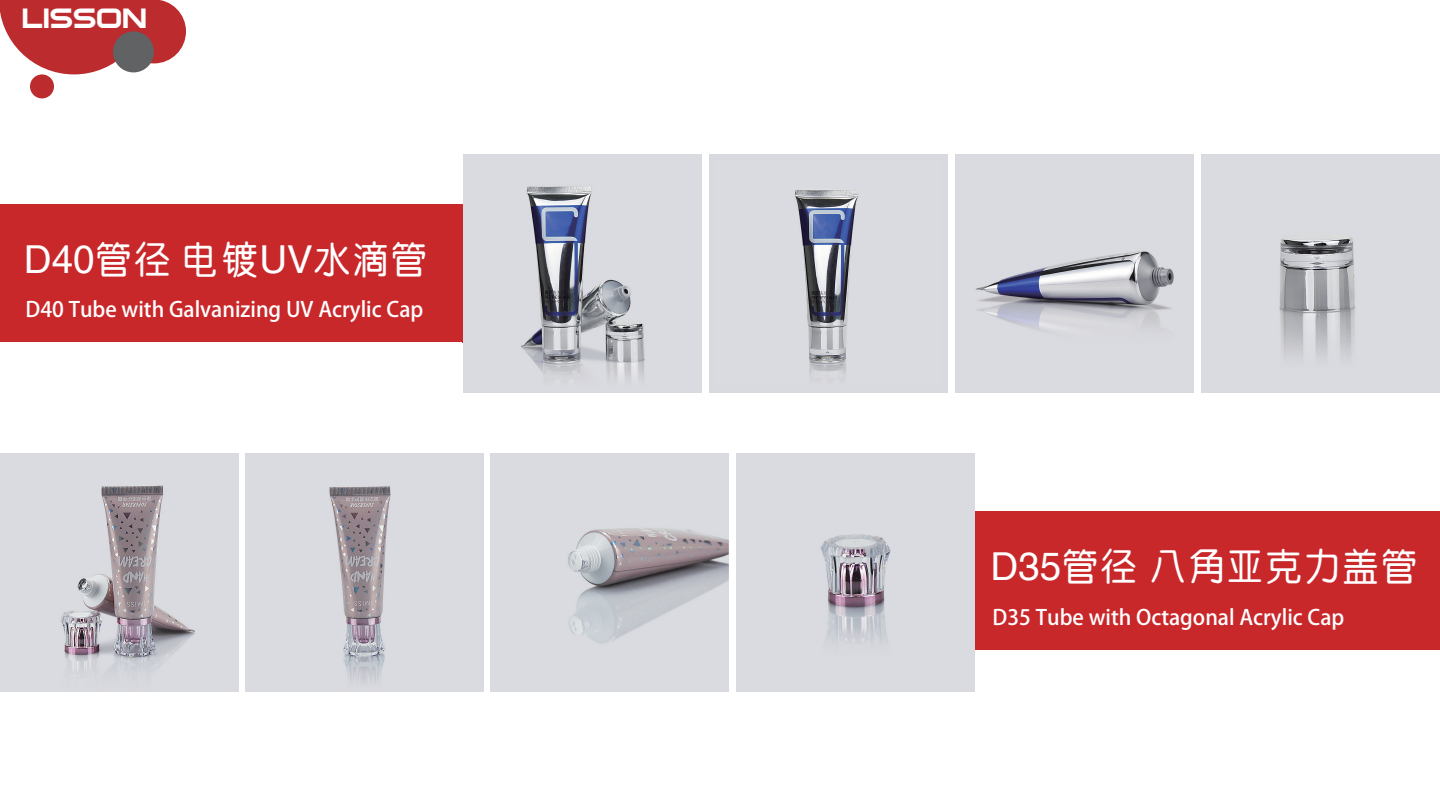
<style>
.page{position:relative;width:1440px;height:810px;background:#fff}
.page>*{position:absolute;margin:0;border:0;box-sizing:border-box;transform-origin:0 0}
.t1{font:38.55px "CT Zhong Yuan SJ";color:#fff}
.t2{font:27.15px "Sui Generis";color:#fff}
.t3{font:21px "Acumin Concept Regular G Bpc EUC H";color:#fff}
</style>
<div class="page">
<div style="left:969px;top:511px;width:471px;height:138px;background:#c9282b"></div>
<div style="left:0;top:204px;width:471px;height:138px;background:#c9282b"></div>
<svg style="left:0;top:0;width:149px;height:74px;background:#c64b4d"></svg>
<div style="left:122px;top:0;width:64px;height:63px;background:#bc2b2d;border-radius:50%"></div>
<div style="left:30px;top:74px;width:24px;height:24px;background:#bc2b2d;border-radius:50%"></div>
<div style="left:113px;top:31px;width:41px;height:41px;background:#606264;border-radius:50%"></div>
<div style="left:709px;top:154px;width:238px;height:238px;background:#d9dadf"></div>
<img style="left:463px;top:154px;width:238px;height:238px">
<img style="left:463px;top:204px;width:1px;height:138px">
<img style="left:794px;top:190px;width:64px;height:189px">
<img style="left:955px;top:154px;width:239px;height:238px">
<img style="left:1202px;top:154px;width:238px;height:238px">
<img style="left:245px;top:454px;width:238px;height:238px">
<img style="left:491px;top:454px;width:238px;height:238px">
<img style="left:736px;top:454px;width:238px;height:238px">
<img style="left:0;top:454px;width:238px;height:238px">
<p class="t2" style="left:22px;top:5px;width:127px">LISSON</p>
<h1 class="t1" style="left:24px;top:241px;width:406px">D40管径 电镀UV水滴管</h1>
<p class="t3" style="left:26px;top:297px;width:399px">D40 Tube with Galvanizing UV Acrylic Cap</p>
<h1 class="t1" style="left:990px;top:547px;width:430px">D35管径 八角亚克力盖管</h1>
<p class="t3" style="left:993px;top:605px;width:353px">D35 Tube with Octagonal Acrylic Cap</p>
</div>
